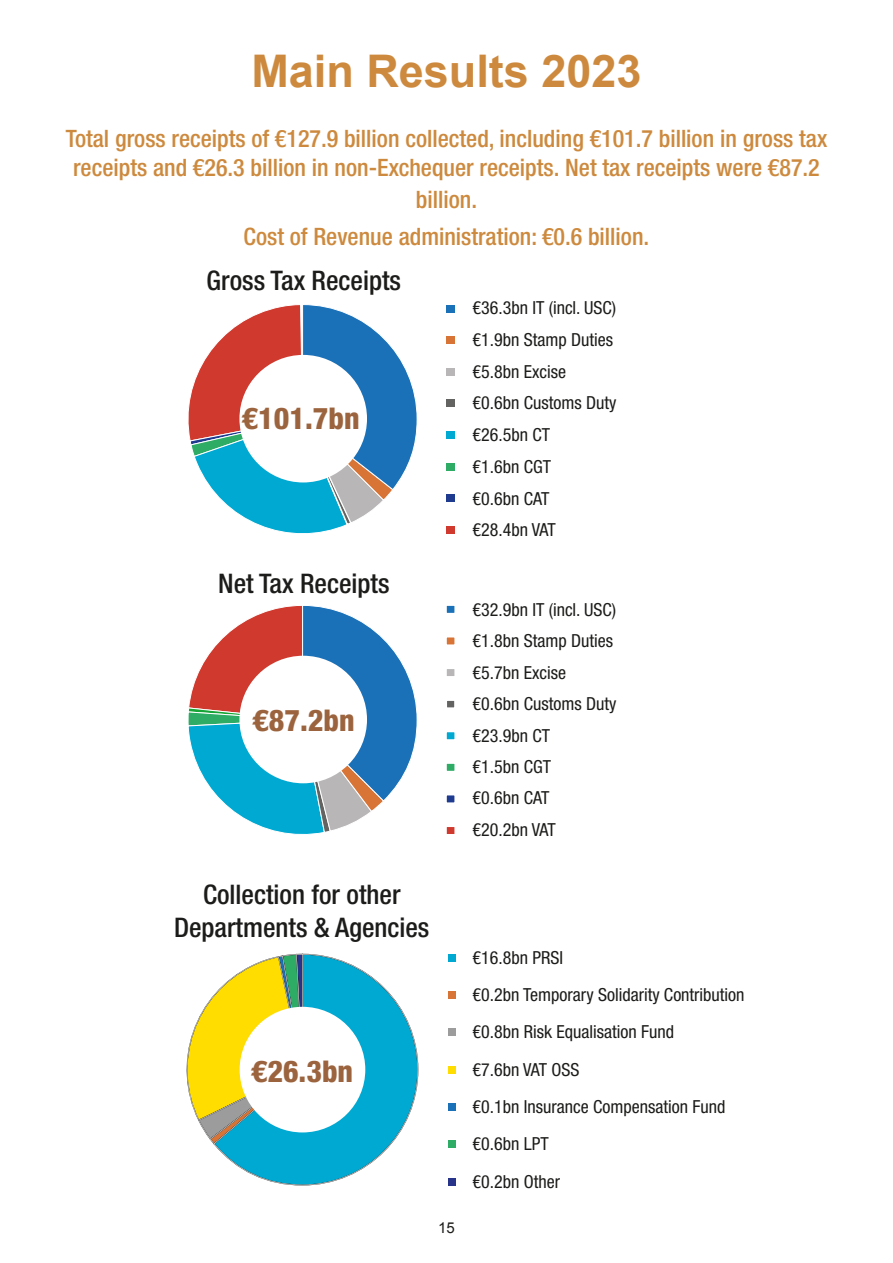
<style>
.page{position:relative;width:893px;height:1263px;background:#fff}
.page>*{position:absolute;margin:0;border:0;box-sizing:border-box;transform-origin:0 0}
.TOC_title{font:700 45px "Arial";color:#cd8a3e}
.t1{font:800 condensed 30px "Helvetica Neue LT Std";color:#9b643e}
.t2{font:500 condensed 27px/32.4px "Helvetica Neue LT Std";color:#1c1c1a;text-align:center}
.t3{font:500 condensed 24px/28.8px "Helvetica Neue LT Std";color:#cd8a3e;text-align:center}
.t4{font:condensed 18px/37.2px "Helvetica Neue LT Std";color:#1c1c1a}
.t5{font:15px "Arial";color:#1c1c1a}
</style>
<div class="page">
<svg style="left:188px;top:605px;width:229px;height:230px"></svg>
<div style="left:239px;top:656px;width:128px;height:127px;background:#fff;border-radius:50%"></div>
<div style="left:446px;top:605px;width:9px;height:8px;background:#1b71b8"></div>
<div style="left:446px;top:605px;width:9px;height:9px;border:1px solid #fff"></div>
<div style="left:446px;top:637px;width:9px;height:8px;background:#d87435"></div>
<div style="left:446px;top:637px;width:9px;height:8px;border:1px solid #fff"></div>
<div style="left:446px;top:668px;width:9px;height:8px;background:#b8b6b6"></div>
<div style="left:446px;top:668px;width:9px;height:9px;border:1px solid #fff"></div>
<div style="left:446px;top:700px;width:9px;height:8px;background:#636362"></div>
<div style="left:446px;top:699px;width:10px;height:10px;border:2px solid #fff"></div>
<div style="left:446px;top:732px;width:9px;height:8px;background:#00a9d2"></div>
<div style="left:446px;top:731px;width:9px;height:9px;border:1px solid #fff"></div>
<div style="left:446px;top:763px;width:9px;height:8px;background:#2eac66"></div>
<div style="left:446px;top:763px;width:9px;height:8px;border:1px solid #fff"></div>
<div style="left:446px;top:795px;width:9px;height:8px;background:#1f3b90"></div>
<div style="left:446px;top:795px;width:9px;height:8px;border:1px solid #fff"></div>
<div style="left:446px;top:826px;width:9px;height:8px;background:#d0392d"></div>
<div style="left:446px;top:826px;width:9px;height:9px;border:1px solid #fff"></div>
<svg style="left:188px;top:304px;width:230px;height:230px"></svg>
<div style="left:239px;top:355px;width:128px;height:127px;background:#fff;border-radius:50%"></div>
<div style="left:446px;top:305px;width:9px;height:7px;background:#1b71b8"></div>
<div style="left:446px;top:336px;width:9px;height:8px;background:#d87435"></div>
<div style="left:446px;top:368px;width:9px;height:8px;background:#b8b6b6"></div>
<div style="left:446px;top:399px;width:9px;height:8px;background:#636362"></div>
<div style="left:446px;top:431px;width:9px;height:8px;background:#00a9d2"></div>
<div style="left:446px;top:462px;width:9px;height:8px;background:#2eac66"></div>
<div style="left:446px;top:494px;width:9px;height:8px;background:#1f3b90"></div>
<div style="left:446px;top:526px;width:9px;height:8px;background:#d0392d"></div>
<svg style="left:186px;top:995px;width:28px;height:149px"></svg>
<svg style="left:214px;top:954px;width:204px;height:231px;fill:#00a9d2"></svg>
<div style="left:240px;top:1007px;width:125px;height:125px;background:#fff;border-radius:50%"></div>
<div style="left:448px;top:954px;width:8px;height:7px;background:#00a9d2"></div>
<div style="left:448px;top:991px;width:8px;height:7px;background:#d87435"></div>
<div style="left:448px;top:1029px;width:8px;height:7px;background:#9c9c9c"></div>
<div style="left:448px;top:1066px;width:8px;height:7px;background:#fd0"></div>
<div style="left:448px;top:1103px;width:8px;height:7px;background:#1b71b8"></div>
<div style="left:448px;top:1141px;width:8px;height:7px;background:#2eac66"></div>
<div style="left:448px;top:1178px;width:8px;height:7px;background:#27348a"></div>
<p class="TOC_title" style="left:251px;top:41px;width:392px">Main Results 2023</p>
<p class="t3" style="left:66px;top:124px;width:763px">Total gross receipts of €127.9 billion collected, including €101.7 billion in gross tax receipts and €26.3 billion in non-Exchequer receipts. Net tax receipts were €87.2</p>
<p class="t3" style="left:416px;top:185px;width:63px">billion.</p>
<p class="t3" style="left:244px;top:221px;width:407px">Cost of Revenue administration: €0.6 billion.</p>
<h3 class="t2" style="left:207px;top:264px;width:196px">Gross Tax Receipts</h3>
<h2 class="t1" style="left:243px;top:400px;width:118px">€101.7bn</h2>
<h3 class="t2" style="left:218px;top:566px;width:173px">Net Tax Receipts</h3>
<h2 class="t1" style="left:253px;top:701px;width:103px">€87.2bn</h2>
<p class="t4" style="left:472px;top:289px;width:145px">€36.3bn IT (incl. USC)</p>
<p class="t4" style="left:472px;top:321px;width:142px">€1.9bn Stamp Duties</p>
<p class="t4" style="left:472px;top:352px;width:95px">€5.8bn Excise</p>
<p class="t4" style="left:472px;top:384px;width:145px">€0.6bn Customs Duty</p>
<p class="t4" style="left:472px;top:416px;width:79px">€26.5bn CT</p>
<p class="t4" style="left:472px;top:448px;width:80px">€1.6bn CGT</p>
<p class="t4" style="left:472px;top:479px;width:78px">€0.6bn CAT</p>
<p class="t4" style="left:472px;top:511px;width:85px">€28.4bn VAT</p>
<p class="t4" style="left:472px;top:591px;width:145px">€32.9bn IT (incl. USC)</p>
<p class="t4" style="left:472px;top:622px;width:142px">€1.8bn Stamp Duties</p>
<p class="t4" style="left:472px;top:657px;width:145px;line-height:31.3px">€5.7bn Excise €0.6bn Customs Duty</p>
<p class="t4" style="left:472px;top:716px;width:79px">€23.9bn CT</p>
<p class="t4" style="left:472px;top:748px;width:80px">€1.5bn CGT</p>
<p class="t4" style="left:472px;top:779px;width:78px">€0.6bn CAT</p>
<p class="t4" style="left:472px;top:811px;width:85px">€20.2bn VAT</p>
<h3 class="t2" style="left:174px;top:878px;width:257px">Collection for other<br>Departments &amp; Agencies</h3>
<h2 class="t1" style="left:252px;top:1053px;width:103px">€26.3bn</h2>
<p class="t5" style="left:438px;top:1218px;width:18px">15</p>
<p class="t4" style="left:472px;top:939px;width:92px">€16.8bn PRSI</p>
<p class="t4" style="left:472px;top:976px;width:274px">€0.2bn Temporary Solidarity Contribution</p>
<p class="t4" style="left:472px;top:1013px;width:254px">€0.8bn Risk Equalisation Fund €7.6bn VAT OSS<br>€0.1bn Insurance Compensation Fund</p>
<p class="t4" style="left:472px;top:1125px;width:78px">€0.6bn LPT</p>
<p class="t4" style="left:472px;top:1162px;width:89px">€0.2bn Other</p>
</div>
